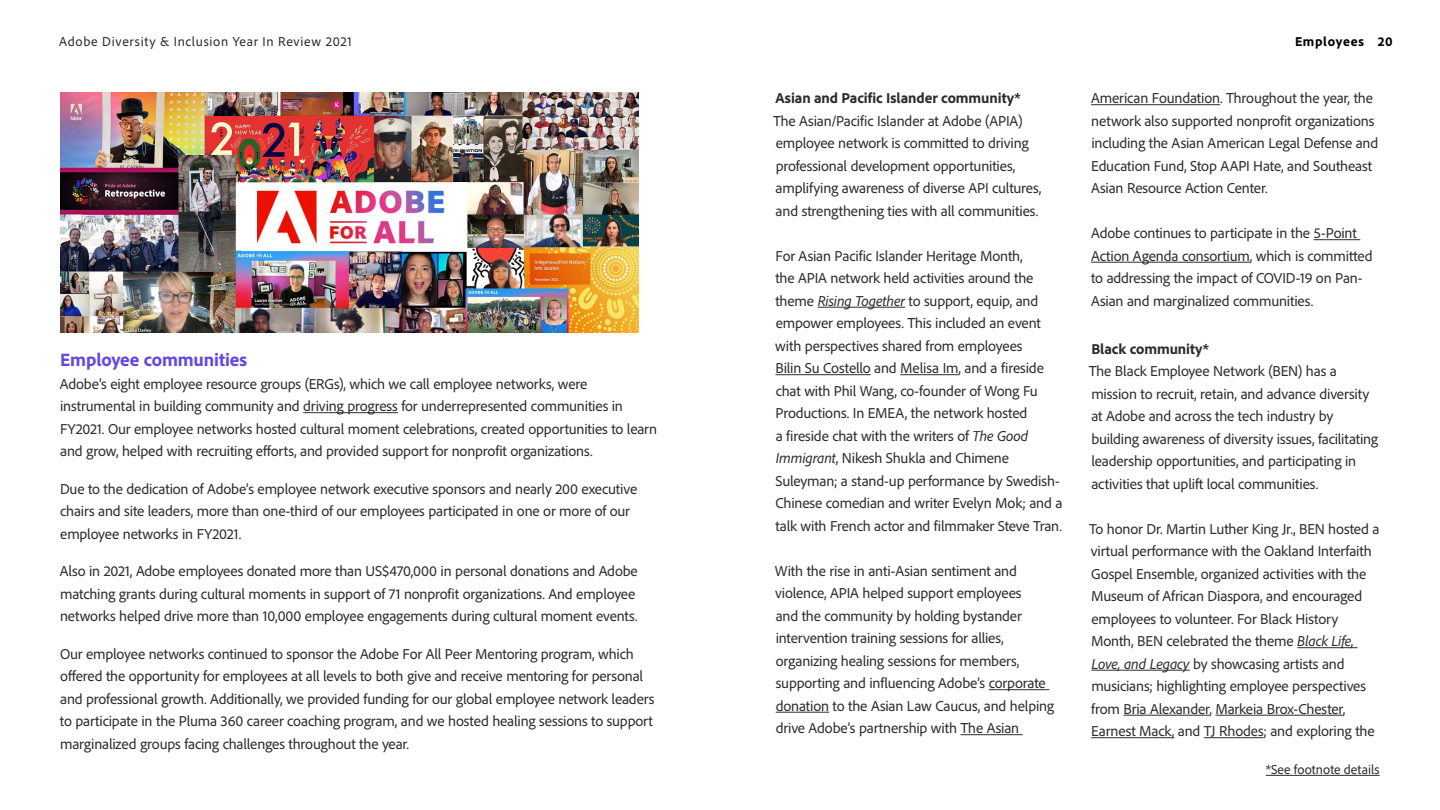
<style>
.page{position:relative;width:1440px;height:810px;background:#fff}
.page>*{position:absolute;margin:0;border:0;box-sizing:border-box;transform-origin:0 0}
.t1{font:800 18.75px "Adobe Clean";letter-spacing:-.005em;color:#6349e0}
.Body_Copy_20_30{font:15px/22.5px "Adobe Clean";letter-spacing:-.01em;color:#2c2c2c}
.t2{font:800 15px "Adobe Clean";letter-spacing:-.005em;color:#2c2c2c}
.t3{font:13.5px "Adobe Clean";letter-spacing:.05em;color:#2c2c2c}
.t4{font:13.5px "Adobe Clean";letter-spacing:.005em;color:#2c2c2c}
.t5{font:800 13.5px "Adobe Clean";letter-spacing:.05em;color:#000}
.s1{font-style:italic}
</style>
<div class="page">
<hr style="left:303px;top:412px;width:95px;height:1px;background:#2c2c2c">
<img style="left:60px;top:92px;width:578px;height:240px">
<hr style="left:818px;top:307px;width:87px;height:1px;background:#2c2c2c">
<hr style="left:776px;top:374px;width:95px;height:1px;background:#2c2c2c">
<hr style="left:900px;top:374px;width:59px;height:1px;background:#2c2c2c">
<hr style="left:989px;top:689px;width:60px;height:1px;background:#2c2c2c">
<hr style="left:776px;top:712px;width:53px;height:1px;background:#2c2c2c">
<hr style="left:961px;top:734px;width:62px;height:1px;background:#2c2c2c">
<hr style="left:1091px;top:104px;width:129px;height:1px;background:#2c2c2c">
<hr style="left:1314px;top:239px;width:46px;height:1px;background:#2c2c2c">
<hr style="left:1091px;top:262px;width:159px;height:1px;background:#2c2c2c">
<hr style="left:1297px;top:647px;width:61px;height:1px;background:#2c2c2c">
<hr style="left:1091px;top:670px;width:99px;height:1px;background:#2c2c2c">
<hr style="left:1124px;top:715px;width:85px;height:1px;background:#2c2c2c">
<hr style="left:1215px;top:715px;width:128px;height:1px;background:#2c2c2c">
<hr style="left:1091px;top:737px;width:83px;height:1px;background:#2c2c2c">
<hr style="left:1204px;top:737px;width:60px;height:1px;background:#2c2c2c">
<hr style="left:1266px;top:775px;width:114px;height:1px;background:#2c2c2c">
<p class="t3" style="left:59px;top:33px;width:294px">Adobe Diversity &amp; Inclusion Year In Review 2021</p>
<p class="t5" style="left:1295px;top:33px;width:99px">Employees 20</p>
<h3 class="t1" style="left:60px;top:348px;width:189px">Employee communities</h3>
<p class="Body_Copy_20_30" style="left:60px;top:372px;width:599px">Adobe’s eight employee resource groups (ERGs), which we call employee networks, were instrumental in building community and driving progress for underrepresented communities in FY2021. Our employee networks hosted cultural moment celebrations, created opportunities to learn and grow, helped with recruiting efforts, and provided support for nonprofit organizations.</p>
<p class="Body_Copy_20_30" style="left:60px;top:477px;width:579px">Due to the dedication of Adobe’s employee network executive sponsors and nearly 200 executive chairs and site leaders, more than one-third of our employees participated in one or more of our employee networks in FY2021.</p>
<p class="Body_Copy_20_30" style="left:60px;top:559px;width:579px">Also in 2021, Adobe employees donated more than US$470,000 in personal donations and Adobe matching grants during cultural moments in support of 71 nonprofit organizations. And employee networks helped drive more than 10,000 employee engagements during cultural moment events.</p>
<p class="Body_Copy_20_30" style="left:60px;top:642px;width:596px">Our employee networks continued to sponsor the Adobe For All Peer Mentoring program, which offered the opportunity for employees at all levels to both give and receive mentoring for personal and professional growth. Additionally, we provided funding for our global employee network leaders to participate in the Pluma 360 career coaching program, and we hosted healing sessions to support marginalized groups facing challenges throughout the year.</p>
<h4 class="t2" style="left:775px;top:88px;width:247px">Asian and Pacific Islander community*</h4>
<p class="Body_Copy_20_30" style="left:773px;top:109px;width:270px">The Asian/Pacific Islander at Adobe (APIA) employee network is committed to driving professional development opportunities, amplifying awareness of diverse API cultures, and strengthening ties with all communities.</p>
<p class="Body_Copy_20_30" style="left:775px;top:244px;width:289px">For Asian Pacific Islander Heritage Month,<br>the APIA network held activities around the theme <span class="s1">Rising Together</span> to support, equip, and empower employees. This included an event with perspectives shared from employees<br>Bilin Su Costello and Melisa Im, and a fireside chat with Phil Wang, co-founder of Wong Fu Productions. In EMEA, the network hosted<br>a fireside chat with the writers of <span class="s1">The Good Immigrant</span>, Nikesh Shukla and Chimene Suleyman; a stand-up performance by Swedish-Chinese comedian and writer Evelyn Mok; and a talk with French actor and filmmaker Steve Tran.</p>
<p class="Body_Copy_20_30" style="left:775px;top:559px;width:281px">With the rise in anti-Asian sentiment and violence, APIA helped support employees<br>and the community by holding bystander intervention training sessions for allies, organizing healing sessions for members, supporting and influencing Adobe’s corporate donation to the Asian Law Caucus, and helping drive Adobe’s partnership with The Asian</p>
<p class="Body_Copy_20_30" style="left:1091px;top:86px;width:289px">American Foundation. Throughout the year, the network also supported nonprofit organizations including the Asian American Legal Defense and Education Fund, Stop AAPI Hate, and Southeast Asian Resource Action Center.</p>
<p class="Body_Copy_20_30" style="left:1091px;top:221px;width:283px">Adobe continues to participate in the 5-Point Action Agenda consortium, which is committed to addressing the impact of COVID-19 on Pan-Asian and marginalized communities.</p>
<h4 class="t2" style="left:1091px;top:339px;width:119px">Black community*</h4>
<p class="Body_Copy_20_30" style="left:1089px;top:359px;width:291px">The Black Employee Network (BEN) has a mission to recruit, retain, and advance diversity at Adobe and across the tech industry by building awareness of diversity issues, facilitating leadership opportunities, and participating in activities that uplift local communities.</p>
<p class="Body_Copy_20_30" style="left:1089px;top:517px;width:292px">To honor Dr. Martin Luther King Jr., BEN hosted a virtual performance with the Oakland Interfaith Gospel Ensemble, organized activities with the Museum of African Diaspora, and encouraged employees to volunteer. For Black History Month, BEN celebrated the theme <span class="s1">Black Life, Love, and Legacy</span> by showcasing artists and musicians; highlighting employee perspectives from Bria Alexander, Markeia Brox-Chester, Earnest Mack, and TJ Rhodes; and exploring the</p>
<p class="t4" style="left:1266px;top:761px;width:115px">*See footnote details</p>
</div>
